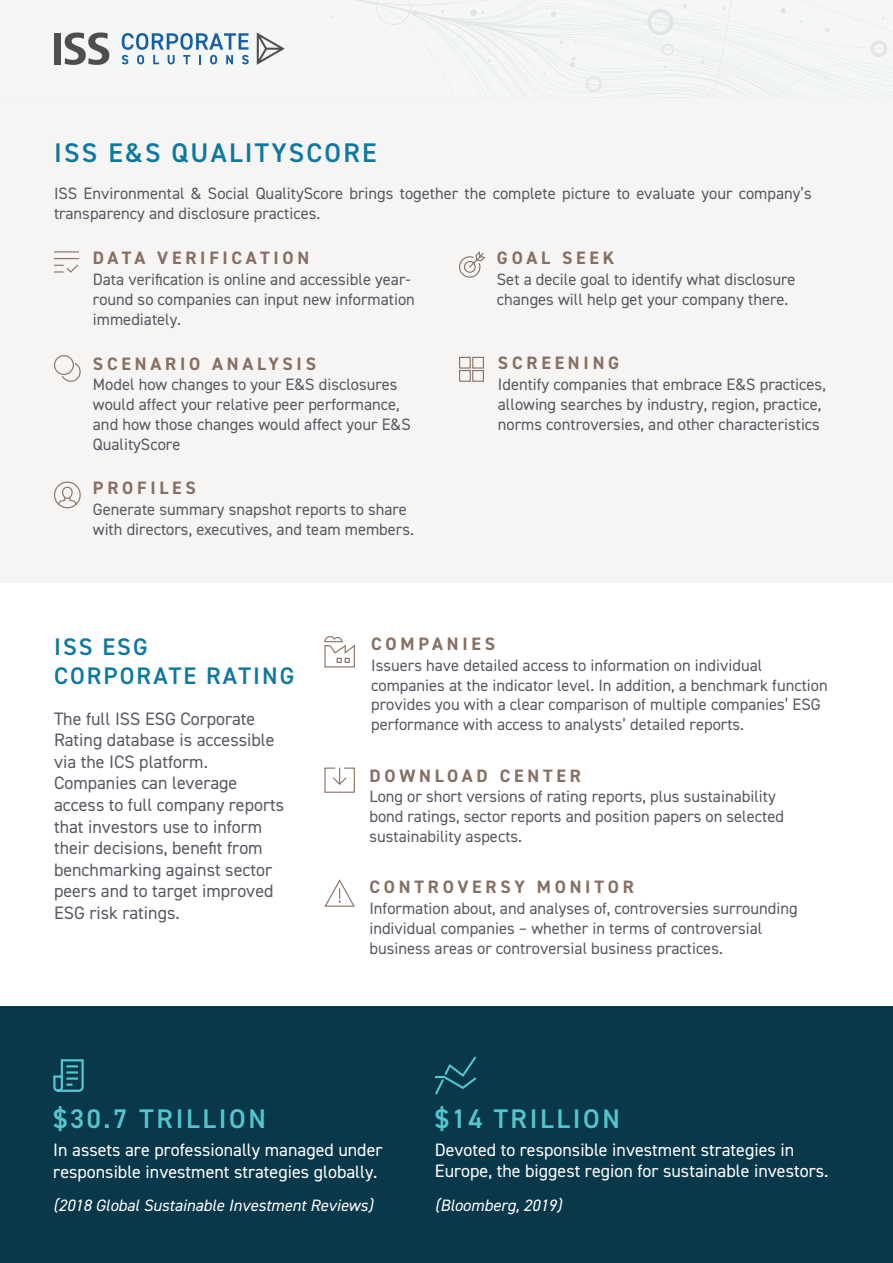
<style>
.page{position:relative;width:893px;height:1263px;background:#fff}
.page>*{position:absolute;margin:0;border:0;box-sizing:border-box;transform-origin:0 0}
.t1{font:600 27px "DIN2014";letter-spacing:.1em;color:#54c5cf}
.t2{font:600 27px "DIN2014";letter-spacing:.085em;color:#0e78a0}
.t3{font:600 24px/28.8px "DIN2014";letter-spacing:.085em;color:#0e78a0}
.t4{font:18px/21.6px "DIN2014";color:#575a64}
.t5{font:18px/21.6px "DIN2014";color:#fff}
.t6{font:700 18px "DIN2014";letter-spacing:.21em;color:#877063}
.t7{font:16.5px/19.8px "DIN2014";color:#575a64}
.t8{font:italic 16.5px "DIN2014";color:#fff}
</style>
<div class="page">
<div style="left:0;top:0;width:893px;height:97px;background:#f5f7f7"></div>
<svg style="left:54px;top:0;width:833px;height:97px"></svg>
<div style="left:0;top:1007px;width:893px;height:256px;background:#09384a"></div>
<svg style="left:53px;top:1059px;width:31px;height:33px"></svg>
<svg style="left:435px;top:1056px;width:41px;height:39px"></svg>
<div style="left:0;top:97px;width:893px;height:486px;background:#f6f5f3"></div>
<svg style="left:324px;top:879px;width:31px;height:28px"></svg>
<svg style="left:324px;top:767px;width:31px;height:26px"></svg>
<svg style="left:324px;top:636px;width:31px;height:32px"></svg>
<svg style="left:459px;top:356px;width:25px;height:26px"></svg>
<svg style="left:459px;top:251px;width:27px;height:27px"></svg>
<svg style="left:54px;top:481px;width:27px;height:28px"></svg>
<svg style="left:54px;top:355px;width:27px;height:27px"></svg>
<svg style="left:54px;top:251px;width:25px;height:22px"></svg>
<p class="t2" style="left:54px;top:134px;width:324px">ISS E&amp;S QUALITYSCORE</p>
<p class="t7" style="left:54px;top:183px;width:759px">ISS Environmental &amp; Social QualityScore brings together the complete picture to evaluate your company’s transparency and disclosure practices.</p>
<p class="t6" style="left:93px;top:246px;width:218px">DATA VERIFICATION</p>
<p class="t7" style="left:93px;top:269px;width:323px">Data verification is online and accessible year&shy;round so companies can input new information immediately.</p>
<p class="t6" style="left:93px;top:351px;width:225px">SCENARIO ANALYSIS</p>
<p class="t7" style="left:93px;top:374px;width:319px">Model how changes to your E&amp;S disclosures would affect your relative peer performance, and how those changes would affect your E&amp;S QualityScore</p>
<p class="t6" style="left:93px;top:476px;width:104px">PROFILES</p>
<p class="t7" style="left:93px;top:499px;width:323px">Generate summary snapshot reports to share with directors, executives, and team members.</p>
<p class="t6" style="left:497px;top:246px;width:119px">GOAL SEEK</p>
<p class="t7" style="left:497px;top:269px;width:300px">Set a decile goal to identify what disclosure changes will help get your company there.</p>
<p class="t6" style="left:498px;top:351px;width:123px">SCREENING</p>
<p class="t7" style="left:498px;top:374px;width:330px">Identify companies that embrace E&amp;S practices, allowing searches by industry, region, practice, norms controversies, and other characteristics</p>
<p class="t3" style="left:54px;top:631px;width:242px">ISS ESG<br>CORPORATE RATING</p>
<p class="t4" style="left:54px;top:707px;width:232px">The full ISS ESG Corporate<br>Rating database is accessible via the ICS platform.<br>Companies can leverage access to full company reports that investors use to inform their decisions, benefit from benchmarking against sector peers and to target improved<br>ESG risk ratings.</p>
<p class="t6" style="left:371px;top:632px;width:125px">COMPANIES</p>
<p class="t7" style="left:371px;top:655px;width:458px">Issuers have detailed access to information on individual companies at the indicator level. In addition, a benchmark function provides you with a clear comparison of multiple companies’ ESG performance with access to analysts’ detailed reports.</p>
<p class="t6" style="left:369px;top:763px;width:213px">DOWNLOAD CENTER</p>
<p class="t7" style="left:369px;top:786px;width:416px">Long or short versions of rating reports, plus sustainability bond ratings, sector reports and position papers on selected sustainability aspects.</p>
<p class="t6" style="left:369px;top:875px;width:266px">CONTROVERSY MONITOR</p>
<p class="t7" style="left:369px;top:898px;width:430px">Information about, and analyses of, controversies surrounding individual companies – whether in terms of controversial business areas or controversial business practices.</p>
<p class="t1" style="left:53px;top:1100px;width:214px">$30.7 TRILLION</p>
<p class="t5" style="left:53px;top:1139px;width:331px">In assets are professionally managed under responsible investment strategies globally.</p>
<p class="t8" style="left:53px;top:1195px;width:321px">(2018 Global Sustainable Investment Reviews)</p>
<p class="t1" style="left:435px;top:1100px;width:187px">$14 TRILLION</p>
<p class="t5" style="left:435px;top:1138px;width:395px">Devoted to responsible investment strategies in<br>Europe, the biggest region for sustainable investors.</p>
<p class="t8" style="left:435px;top:1195px;width:128px">(Bloomberg, 2019)</p>
</div>
